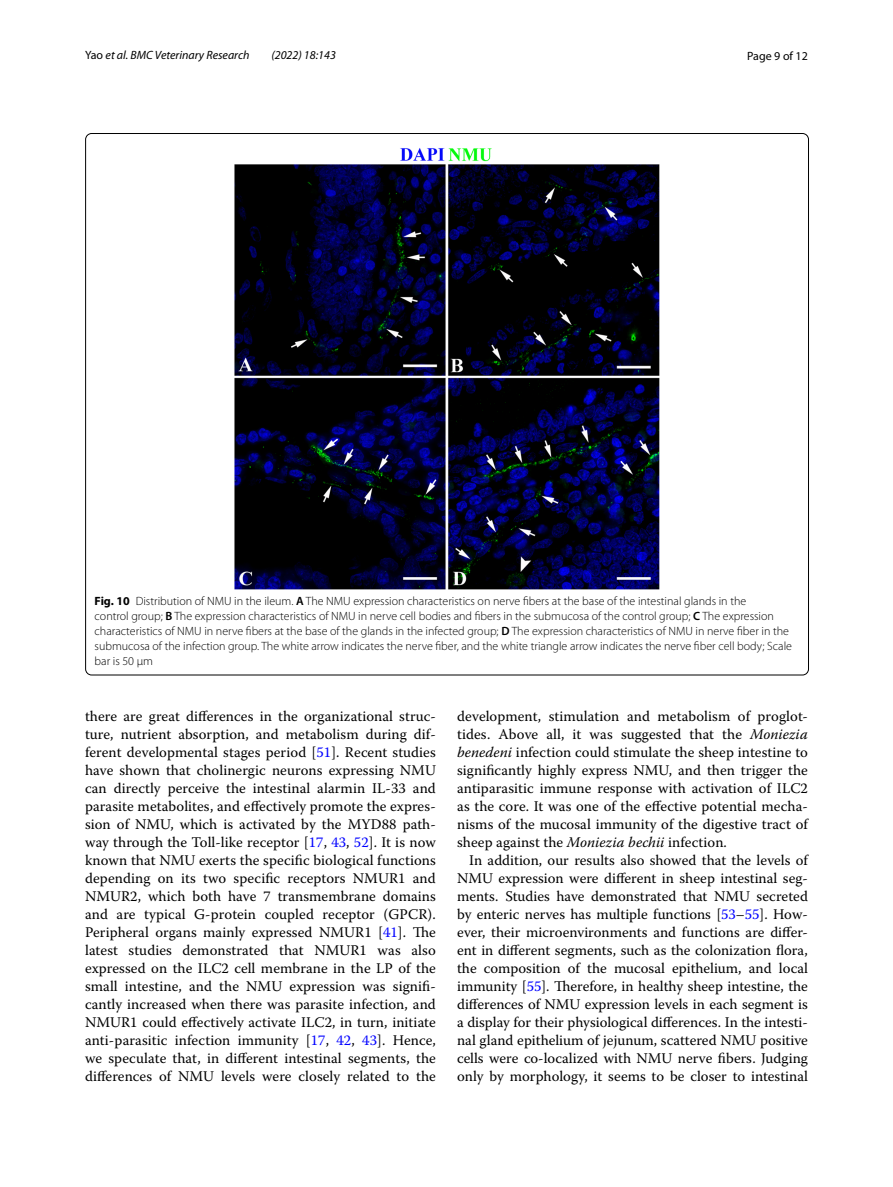
<style>
.page{position:relative;width:893px;height:1187px;background:#fff}
.page>*{position:absolute;margin:0;border:0;box-sizing:border-box;transform-origin:0 0}
.t1{font:14.7px/18px "Warnock Pro";letter-spacing:.005em;color:#000;text-align:justify}
.t2{font:300 12px/15px "Myriad Pro";color:#000}
.t3{font:italic 12px "Myriad Pro";color:#000}
.t4{font:12px "Myriad Pro";color:#000}
.s1{font-style:normal}
.s2{font-weight:700}
.s3{font-weight:600}
.s4{color:#00f}
.s5{font-style:italic}
</style>
<div class="page">
<img style="left:234px;top:148px;width:426px;height:441px">
<p class="t3" style="left:85px;top:48px;width:166px"><span class="s1">Yao</span> et al. BMC Veterinary Research</p>
<p class="t3" style="left:271px;top:48px;width:66px">(2022) 18:143</p>
<p class="t4" style="left:747px;top:48px;width:62px">Page 9 of 12</p>
<p class="t2" style="left:95px;top:593px;width:699px"><span class="s2">Fig. 10</span> Distribution of NMU in the ileum. <span class="s3">A</span> The NMU expression characteristics on nerve fibers at the base of the intestinal glands in the<br>control group; <span class="s3">B</span> The expression characteristics of NMU in nerve cell bodies and fibers in the submucosa of the control group; <span class="s3">C</span> The expression characteristics of NMU in nerve fibers at the base of the glands in the infected group; <span class="s3">D</span> The expression characteristics of NMU in nerve fiber in the submucosa of the infection group. The white arrow indicates the nerve fiber, and the white triangle arrow indicates the nerve fiber cell body; Scale bar is 50 μm</p>
<p class="t1" style="left:85px;top:706px;width:352px">there are great differences in the organizational struc&shy;ture, nutrient absorption, and metabolism during dif&shy;ferent developmental stages period [<span class="s4">51</span>]. Recent studies have shown that cholinergic neurons expressing NMU can directly perceive the intestinal alarmin IL-33 and parasite metabolites, and effectively promote the expres&shy;sion of NMU, which is activated by the MYD88 path&shy;way through the Toll-like receptor [<span class="s4">17</span>, <span class="s4">43</span>, <span class="s4">52</span>]. It is now known that NMU exerts the specific biological functions depending on its two specific receptors NMUR1 and NMUR2, which both have 7 transmembrane domains and are typical G-protein coupled receptor (GPCR).<br>Peripheral organs mainly expressed NMUR1 [<span class="s4">41</span>]. The latest studies demonstrated that NMUR1 was also expressed on the ILC2 cell membrane in the LP of the small intestine, and the NMU expression was signifi&shy;cantly increased when there was parasite infection, and NMUR1 could effectively activate ILC2, in turn, initiate anti-parasitic infection immunity [<span class="s4">17</span>, <span class="s4">42</span>, <span class="s4">43</span>]. Hence, we speculate that, in different intestinal segments, the differences of NMU levels were closely related to the</p>
<p class="t1" style="left:457px;top:706px;width:352px">development, stimulation and metabolism of proglot&shy;tides. Above all, it was suggested that the <span class="s5">Moniezia benedeni</span> infection could stimulate the sheep intestine to significantly highly express NMU, and then trigger the antiparasitic immune response with activation of ILC2 as the core. It was one of the effective potential mecha&shy;nisms of the mucosal immunity of the digestive tract of sheep against the <span class="s5">Moniezia bechii</span> infection.</p>
<p class="t1" style="left:457px;top:850px;width:352px;text-indent:12px">In addition, our results also showed that the levels of NMU expression were different in sheep intestinal seg&shy;ments. Studies have demonstrated that NMU secreted by enteric nerves has multiple functions [<span class="s4">53</span>–<span class="s4">55</span>]. How&shy;ever, their microenvironments and functions are differ&shy;ent in different segments, such as the colonization flora, the composition of the mucosal epithelium, and local immunity [<span class="s4">55</span>]. Therefore, in healthy sheep intestine, the differences of NMU expression levels in each segment is a display for their physiological differences. In the intesti&shy;nal gland epithelium of jejunum, scattered NMU positive cells were co-localized with NMU nerve fibers. Judging only by morphology, it seems to be closer to intestinal</p>
</div>
